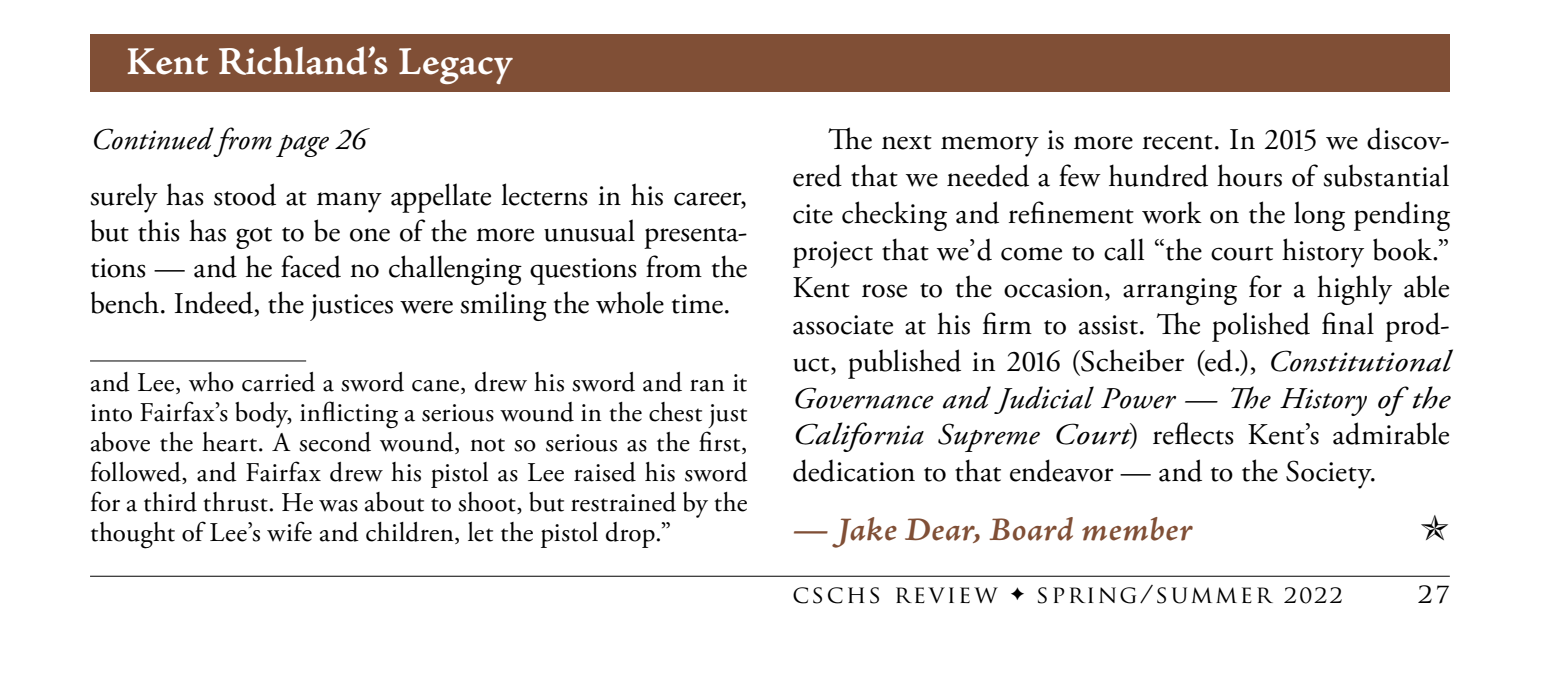
<style>
.page{position:relative;width:1566px;height:685px;background:#fff}
.page>*{position:absolute;margin:0;border:0;box-sizing:border-box;transform-origin:0 0}
.Article_Subtitle_FG{font:39px "Adobe Jenson Pro Semibold Capt";color:#fff}
.Author_name{font:33px "Adobe Jenson Pro Semibold It Capt";letter-spacing:.01em;color:#804f36}
.AGaram_text_10_12{font:30px/36.9px "Adobe Garamond Pro";letter-spacing:.005em;color:#000;text-align:justify}
.AGar_text_drop_cap{font:30px/36px "Adobe Garamond Pro";color:#000;text-align:justify}
.t1{font:italic 30px "Adobe Garamond Pro";letter-spacing:.005em;color:#000}
.t2{font:27px/30px "Adobe Garamond Pro";letter-spacing:.015em;color:#000;text-align:justify}
.t3{font:27px "Trajan Pro";color:#000}
.t4{font:24px "Trajan Pro";letter-spacing:.1em;color:#000}
.s1{font-style:italic}
</style>
<div class="page">
<hr style="left:90px;top:360px;width:216px;height:1px;background:#000">
<div style="left:90px;top:34px;width:1359px;height:57px;background:#804f36"></div>
<hr style="left:90px;top:576px;width:1359px;height:1px;background:#000">
<p class="Article_Subtitle_FG" style="left:126px;top:38px;width:388px">Kent Richland’s Legacy</p>
<p class="t1" style="left:91px;top:122px;width:276px">Continued from page 26</p>
<p class="AGar_text_drop_cap" style="left:90px;top:178px;width:659px">surely has stood at many appellate lecterns in his career, but this has got to be one of the more unusual presenta&shy;tions — and he faced no challenging questions from the bench. Indeed, the justices were smiling the whole time.</p>
<p class="t2" style="left:90px;top:368px;width:658px">and Lee, who carried a sword cane, drew his sword and ran it</p>
<p class="t2" style="left:90px;top:398px;width:659px">into Fairfax’s body, inflicting a serious wound in the chest just above the heart. A second wound, not so serious as the first, followed, and Fairfax drew his pistol as Lee raised his sword for a third thrust. He was about to shoot, but restrained by the thought of Lee’s wife and children, let the pistol drop.”</p>
<p class="AGaram_text_10_12" style="left:792px;top:122px;width:659px;text-indent:36px">The next memory is more recent. In 2015 we discov&shy;ered that we needed a few hundred hours of substantial cite checking and refinement work on the long pending project that we’d come to call “the court history book.” Kent rose to the occasion, arranging for a highly able associate at his firm to assist. The polished final prod&shy;uct, published in 2016 (Scheiber (ed.), <span class="s1">Constitutional Governance and Judicial Power — The History of the</span></p>
<p class="AGaram_text_10_12" style="left:792px;top:417px;width:659px"><span class="s1">California Supreme Court</span>) reflects Kent’s admirable dedication to that endeavor — and to the Society.</p>
<p class="Author_name" style="left:792px;top:510px;width:402px">— Jake Dear, Board member</p>
<p class="t4" style="left:792px;top:579px;width:551px">CSCHS REVIEW ✦ SPRING/SUMMER 2022</p>
<p class="t3" style="left:1417px;top:576px;width:33px">27</p>
</div>
